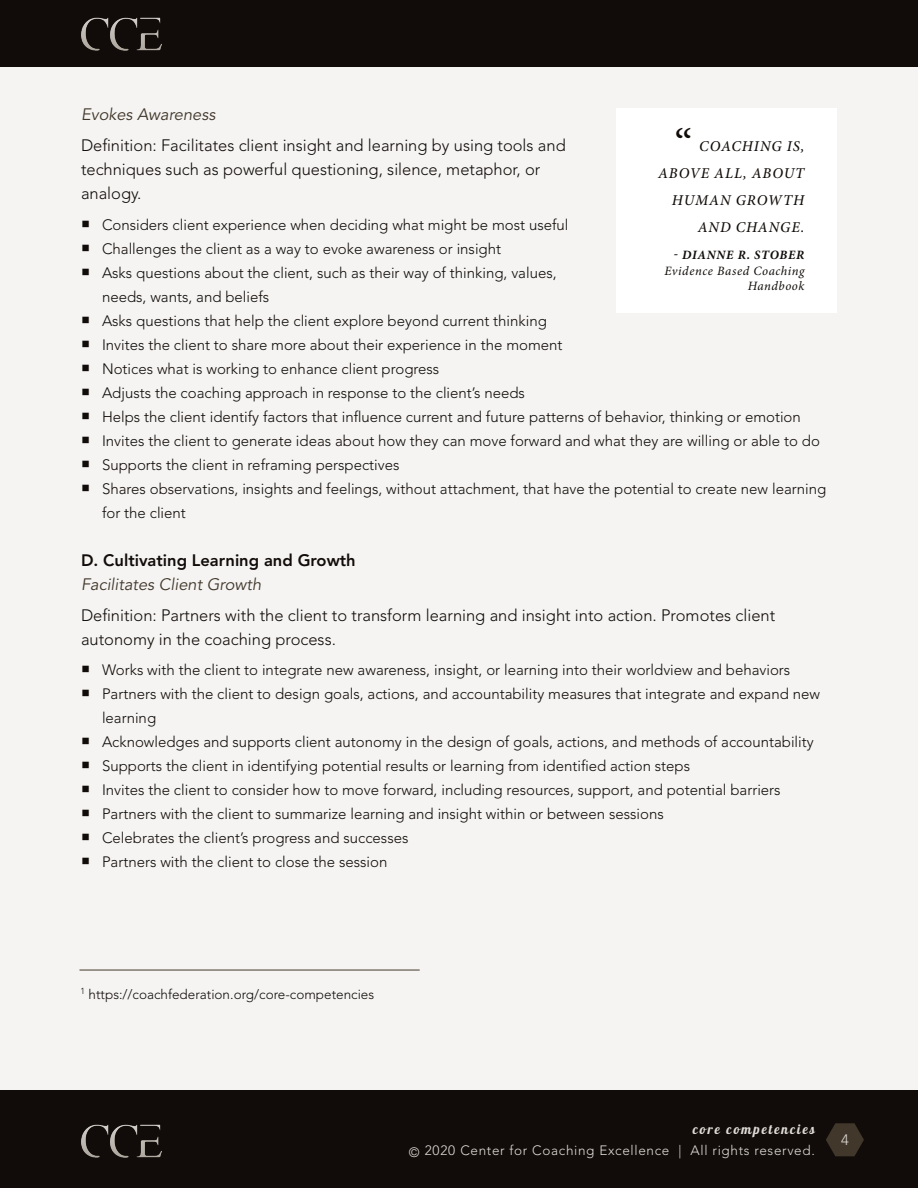
<style>
.page{position:relative;width:918px;height:1188px;background:#fff}
.page>*{position:absolute;margin:0;border:0;box-sizing:border-box;transform-origin:0 0}
.ECT_pullquote_all_ca{font:45px "Minion Pro";color:#110c09}
.ECT_body_copy_11pt_A{font:300 16.5px/24px "Avenir LT Std";color:#110c09}
.ECT_L4_Ital{font:italic 16.5px "Avenir LT Std";color:#41372b}
.ECT_L3_smoky_black_s{font:800 16.5px "Avenir LT Std";color:#110c09}
.t1{font:300 15px/24px "Avenir LT Std";color:#110c09}
.ECT_pullquote_all_ca-2{font:italic 500 15px/27px "Minion Pro";letter-spacing:.06em;color:#110c09;text-align:right}
.t2{font:300 15px "Avenir LT Std";color:#dfdbd6}
.t3{font:300 13.5px "Avenir LT Std";letter-spacing:.05em;color:#dfdbd6}
.ECT_footnote_9pt{font:300 13.5px "Avenir LT Std";color:#110c09}
.t4{font:13.5px "Lobster 1.4";letter-spacing:.14em;color:#dfdbd6}
.ECT_pullquote_all_ca-3{font:italic 12.75px/16.5px "Minion Pro";letter-spacing:.045em;color:#110c09;text-align:right}
.s1{font-weight:700}
</style>
<div class="page">
<div style="left:0;top:68px;width:918px;height:1024px;background:#f5f4f2"></div>
<div style="left:0;top:1090px;width:918px;height:98px;background:#110c09"></div>
<div style="left:0;top:0;width:918px;height:67px;background:#110c09"></div>
<img style="left:81px;top:1124px;width:81px;height:33px">
<svg style="left:826px;top:1123px;width:38px;height:33px"></svg>
<img style="left:81px;top:17px;width:81px;height:34px">
<div style="left:617px;top:108px;width:220px;height:205px;background:#fff"></div>
<hr style="left:80px;top:970px;width:340px;height:1px;background:#41372b">
<p class="ECT_L4_Ital" style="left:81px;top:105px;width:136px">Evokes Awareness</p>
<p class="ECT_body_copy_11pt_A" style="left:81px;top:134px;width:486px">Definition: Facilitates client insight and learning by using tools and techniques such as powerful questioning, silence, metaphor, or analogy.</p>
<p class="t1" style="left:102px;top:213px;width:468px">Considers client experience when deciding what might be most useful</p>
<p class="t1" style="left:102px;top:237px;width:401px">Challenges the client as a way to evoke awareness or insight</p>
<p class="t1" style="left:102px;top:261px;width:456px">Asks questions about the client, such as their way of thinking, values, needs, wants, and beliefs</p>
<p class="t1" style="left:102px;top:309px;width:446px">Asks questions that help the client explore beyond current thinking</p>
<p class="t1" style="left:102px;top:333px;width:462px">Invites the client to share more about their experience in the moment</p>
<p class="t1" style="left:102px;top:357px;width:339px">Notices what is working to enhance client progress</p>
<p class="t1" style="left:102px;top:381px;width:424px">Adjusts the coaching approach in response to the client’s needs</p>
<p class="t1" style="left:102px;top:405px;width:700px">Helps the client identify factors that influence current and future patterns of behavior, thinking or emotion</p>
<p class="t1" style="left:102px;top:429px;width:719px">Invites the client to generate ideas about how they can move forward and what they are willing or able to do</p>
<p class="t1" style="left:102px;top:453px;width:299px">Supports the client in reframing perspectives</p>
<p class="t1" style="left:102px;top:477px;width:726px">Shares observations, insights and feelings, without attachment, that have the potential to create new learning for the client</p>
<p class="ECT_L3_smoky_black_s" style="left:81px;top:550px;width:276px">D. Cultivating Learning and Growth</p>
<p class="ECT_L4_Ital" style="left:81px;top:575px;width:182px">Facilitates Client Growth</p>
<p class="ECT_body_copy_11pt_A" style="left:81px;top:603px;width:696px">Definition: Partners with the client to transform learning and insight into action. Promotes client autonomy in the coaching process.</p>
<p class="t1" style="left:102px;top:658px;width:690px">Works with the client to integrate new awareness, insight, or learning into their worldview and behaviors</p>
<p class="t1" style="left:102px;top:682px;width:720px">Partners with the client to design goals, actions, and accountability measures that integrate and expand new learning</p>
<p class="t1" style="left:102px;top:730px;width:713px">Acknowledges and supports client autonomy in the design of goals, actions, and methods of accountability</p>
<p class="t1" style="left:102px;top:754px;width:590px">Supports the client in identifying potential results or learning from identified action steps</p>
<p class="t1" style="left:102px;top:778px;width:680px">Invites the client to consider how to move forward, including resources, support, and potential barriers</p>
<p class="t1" style="left:102px;top:802px;width:563px">Partners with the client to summarize learning and insight within or between sessions</p>
<p class="t1" style="left:102px;top:826px;width:308px">Celebrates the client’s progress and successes</p>
<p class="t1" style="left:102px;top:850px;width:287px">Partners with the client to close the session</p>
<p class="ECT_pullquote_all_ca" style="left:675px;top:115px;width:19px">“</p>
<p class="ECT_pullquote_all_ca-2" style="left:658px;top:132px;width:148px">COACHING IS,<br>ABOVE ALL, ABOUT<br>HUMAN GROWTH</p>
<p class="ECT_pullquote_all_ca-2" style="left:698px;top:213px;width:108px">AND CHANGE.</p>
<p class="ECT_pullquote_all_ca-3" style="left:664px;top:246px;width:141px"><span class="s1">- DIANNE R. STOBER<br></span>Evidence Based Coaching</p>
<p class="ECT_pullquote_all_ca-3" style="left:748px;top:278px;width:58px">Handbook</p>
<p class="ECT_footnote_9pt" style="left:81px;top:986px;width:295px"><sup>1</sup> https://coachfederation.org/core-competencies</p>
<p class="t4" style="left:693px;top:1121px;width:124px">core competencies</p>
<p class="t3" style="left:409px;top:1143px;width:408px">© 2020 Center for Coaching Excellence | All rights reserved.</p>
<p class="t2" style="left:841px;top:1131px;width:9px">4</p>
</div>
